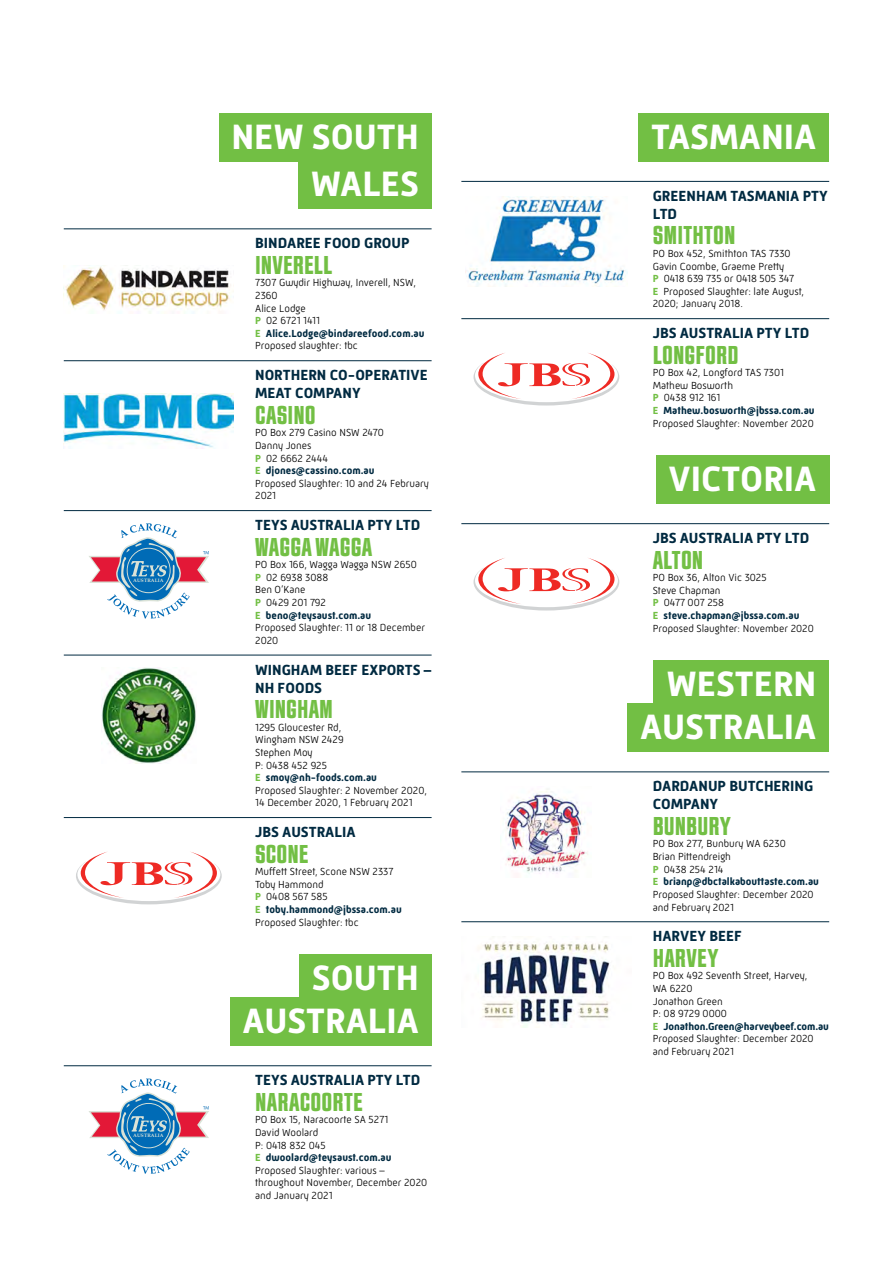
<style>
.page{position:relative;width:893px;height:1263px;background:#fff}
.page>*{position:absolute;margin:0;border:0;box-sizing:border-box;transform-origin:0 0}
.t1{font:700 36px/43.2px "Mic 32 New";color:#fff;text-align:right}
.t2{font:700 27px "Jay Gothic URW";color:#72bf44}
.t3{font:700 15px/18px "Mic 32 New";color:#002a41}
.t4{font:300 10.5px/12.6px "Mic 32 New";color:#000}
.t5{font:700 4.8px "Book Antiqua";letter-spacing:.02em;color:#dae2d7}
.s1{font-weight:700;color:#72bf44}
.s2{font-weight:700;color:#002a41}
</style>
<div class="page">
<div style="left:219px;top:113px;width:213px;height:49px;background:#72bf44"></div>
<div style="left:298px;top:160px;width:134px;height:49px;background:#72bf44"></div>
<hr style="left:64px;top:228px;width:368px;height:1px;background:#002a41">
<hr style="left:64px;top:360px;width:368px;height:1px;background:#002a41">
<hr style="left:64px;top:510px;width:368px;height:1px;background:#002a41">
<hr style="left:64px;top:655px;width:368px;height:1px;background:#002a41">
<hr style="left:64px;top:817px;width:368px;height:1px;background:#002a41">
<div style="left:299px;top:954px;width:133px;height:49px;background:#72bf44"></div>
<div style="left:230px;top:997px;width:202px;height:49px;background:#72bf44"></div>
<hr style="left:64px;top:1065px;width:368px;height:1px;background:#002a41">
<div style="left:638px;top:113px;width:191px;height:49px;background:#72bf44"></div>
<hr style="left:461px;top:181px;width:368px;height:1px;background:#002a41">
<hr style="left:461px;top:318px;width:368px;height:1px;background:#002a41">
<div style="left:656px;top:455px;width:173px;height:49px;background:#72bf44"></div>
<hr style="left:461px;top:523px;width:368px;height:1px;background:#002a41">
<div style="left:654px;top:660px;width:175px;height:49px;background:#72bf44"></div>
<div style="left:627px;top:703px;width:202px;height:49px;background:#72bf44"></div>
<hr style="left:461px;top:771px;width:368px;height:1px;background:#002a41">
<hr style="left:461px;top:921px;width:368px;height:1px;background:#002a41">
<img style="left:65px;top:265px;width:169px;height:48px">
<img style="left:64px;top:394px;width:170px;height:54px">
<svg style="left:89px;top:523px;width:120px;height:96px"></svg>
<img style="left:101px;top:668px;width:96px;height:95px">
<svg style="left:76px;top:851px;width:146px;height:53px"></svg>
<svg style="left:89px;top:1078px;width:120px;height:96px"></svg>
<img style="left:465px;top:197px;width:163px;height:90px">
<svg style="left:473px;top:353px;width:146px;height:52px"></svg>
<svg style="left:473px;top:558px;width:146px;height:52px"></svg>
<img style="left:505px;top:789px;width:83px;height:85px">
<img style="left:478px;top:943px;width:132px;height:84px">
<p class="t5" style="left:133px;top:577px;width:32px">AUSTRALIA</p>
<p class="t5" style="left:133px;top:1132px;width:32px">AUSTRALIA</p>
<h1 class="t1" style="left:231px;top:113px;width:189px;line-height:47.4px">NEW SOUTH<br>WALES</h1>
<h3 class="t3" style="left:255px;top:234px;width:156px">BINDAREE FOOD GROUP</h3>
<h2 class="t2" style="left:255px;top:250px;width:79px">INVERELL</h2>
<p class="t4" style="left:255px;top:277px;width:171px">7307 Gwydir Highway, Inverell, NSW,<br>2360<br>Alice Lodge<br><span class="s1">P</span> 02 6721 1411<br><span class="s1">E</span> <span class="s2">Alice.Lodge@bindareefood.com.au<br></span>Proposed slaughter: tbc</p>
<h3 class="t3" style="left:255px;top:366px;width:174px">NORTHERN CO-OPERATIVE<br>MEAT COMPANY</h3>
<h2 class="t2" style="left:255px;top:400px;width:62px">CASINO</h2>
<p class="t4" style="left:255px;top:426px;width:175px">PO Box 279 Casino NSW 2470<br>Danny Jones<br><span class="s1">P</span> 02 6662 2444<br><span class="s1">E</span> <span class="s2">djones@cassino.com.au<br></span>Proposed Slaughter: 10 and 24 February<br>2021</p>
<h3 class="t3" style="left:255px;top:516px;width:167px">TEYS AUSTRALIA PTY LTD</h3>
<h2 class="t2" style="left:255px;top:532px;width:119px">WAGGA WAGGA</h2>
<p class="t4" style="left:255px;top:558px;width:171px">PO Box 166, Wagga Wagga NSW 2650<br><span class="s1">P</span> 02 6938 3088<br>Ben O’Kane<br><span class="s1">P</span> 0429 201 792<br><span class="s1">E</span> <span class="s2">beno@teysaust.com.au<br></span>Proposed Slaughter: 11 or 18 December<br>2020</p>
<h3 class="t3" style="left:255px;top:660px;width:178px">WINGHAM BEEF EXPORTS –<br>NH FOODS</h3>
<h2 class="t2" style="left:255px;top:695px;width:79px">WINGHAM</h2>
<p class="t4" style="left:255px;top:721px;width:173px">1295 Gloucester Rd,<br>Wingham NSW 2429<br>Stephen Moy<br>P: 0438 452 925<br><span class="s1">E</span> <span class="s2">smoy@nh-foods.com.au<br></span>Proposed Slaughter: 2 November 2020,<br>14 December 2020, 1 February 2021</p>
<h3 class="t3" style="left:255px;top:823px;width:102px">JBS AUSTRALIA</h3>
<h2 class="t2" style="left:255px;top:839px;width:55px">SCONE</h2>
<p class="t4" style="left:255px;top:865px;width:148px">Muffett Street, Scone NSW 2337<br>Toby Hammond<br><span class="s1">P</span> 0408 567 585<br><span class="s1">E</span> <span class="s2">toby.hammond@jbssa.com.au<br></span>Proposed Slaughter: tbc</p>
<h1 class="t1" style="left:243px;top:956px;width:178px">SOUTH<br>AUSTRALIA</h1>
<h3 class="t3" style="left:255px;top:1071px;width:167px">TEYS AUSTRALIA PTY LTD</h3>
<h2 class="t2" style="left:255px;top:1087px;width:109px">NARACOORTE</h2>
<p class="t4" style="left:255px;top:1113px;width:174px">PO Box 15, Naracoorte SA 5271<br>David Woolard<br>P: 0418 832 045<br><span class="s1">E</span> <span class="s2">dwoolard@teysaust.com.au<br></span>Proposed Slaughter: various – throughout November, December 2020 and January 2021</p>
<h1 class="t1" style="left:651px;top:115px;width:167px">TASMANIA</h1>
<h3 class="t3" style="left:653px;top:187px;width:176px">GREENHAM TASMANIA PTY<br>LTD</h3>
<h2 class="t2" style="left:653px;top:221px;width:84px">SMITHTON</h2>
<p class="t4" style="left:653px;top:247px;width:153px">PO Box 452, Smithton TAS 7330<br>Gavin Coombe, Graeme Pretty<br><span class="s1">P</span> 0418 639 735 or 0418 505 347<br><span class="s1">E</span> Proposed Slaughter: late August,<br>2020; January 2018.</p>
<h3 class="t3" style="left:653px;top:324px;width:158px">JBS AUSTRALIA PTY LTD</h3>
<h2 class="t2" style="left:653px;top:340px;width:87px">LONGFORD</h2>
<p class="t4" style="left:653px;top:366px;width:163px">PO Box 42, Longford TAS 7301<br>Mathew Bosworth<br><span class="s1">P</span> 0438 912 161<br><span class="s1">E</span> <span class="s2">Mathew.bosworth@jbssa.com.au<br></span>Proposed Slaughter: November 2020</p>
<h1 class="t1" style="left:669px;top:457px;width:149px">VICTORIA</h1>
<h3 class="t3" style="left:653px;top:529px;width:158px">JBS AUSTRALIA PTY LTD</h3>
<h2 class="t2" style="left:653px;top:545px;width:52px">ALTON</h2>
<p class="t4" style="left:653px;top:571px;width:163px">PO Box 36, Alton Vic 3025<br>Steve Chapman<br><span class="s1">P</span> 0477 007 258<br><span class="s1">E</span> <span class="s2">steve.chapman@jbssa.com.au<br></span>Proposed Slaughter: November 2020</p>
<h1 class="t1" style="left:640px;top:662px;width:178px">WESTERN<br>AUSTRALIA</h1>
<h3 class="t3" style="left:653px;top:777px;width:162px">DARDANUP BUTCHERING<br>COMPANY</h3>
<h2 class="t2" style="left:653px;top:811px;width:80px">BUNBURY</h2>
<p class="t4" style="left:653px;top:837px;width:168px">PO Box 277, Bunbury WA 6230<br>Brian Pittendreigh<br><span class="s1">P</span> 0438 254 214<br><span class="s1">E</span> <span class="s2">brianp@dbctalkabouttaste.com.au<br></span>Proposed Slaughter: December 2020 and February 2021</p>
<h3 class="t3" style="left:653px;top:927px;width:91px">HARVEY BEEF</h3>
<h2 class="t2" style="left:653px;top:943px;width:67px">HARVEY</h2>
<p class="t4" style="left:653px;top:969px;width:178px">PO Box 492 Seventh Street, Harvey,<br>WA 6220<br>Jonathon Green<br>P: 08 9729 0000<br><span class="s1">E</span> <span class="s2">Jonathon.Green@harveybeef.com.au<br></span>Proposed Slaughter: December 2020 and February 2021</p>
</div>
